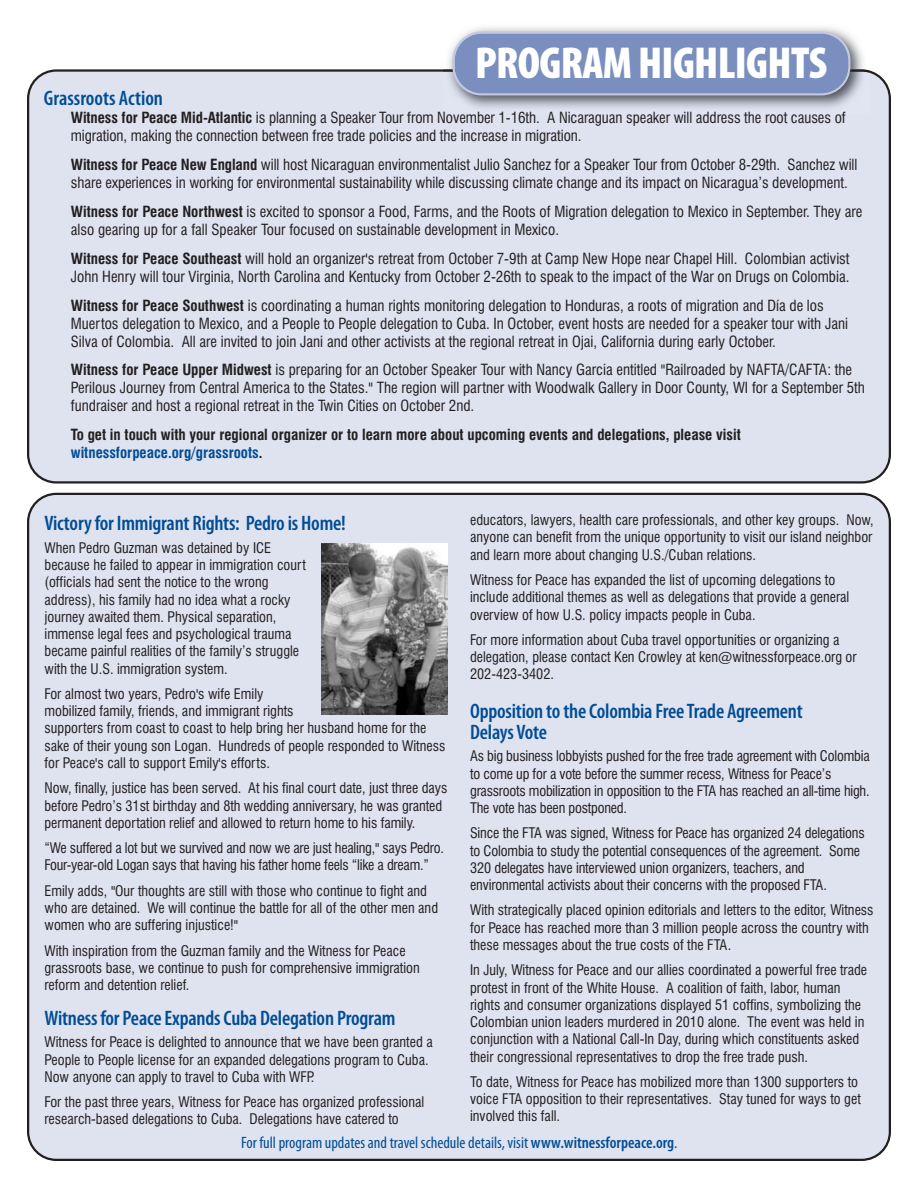
<style>
.page{position:relative;width:918px;height:1188px;background:#fff}
.page>*{position:absolute;margin:0;border:0;box-sizing:border-box;transform-origin:0 0}
.t1{font:900 condensed 45px "Myriad Pro";letter-spacing:-.015em;color:#fff}
.t2{font:600 condensed 21px/21px "Myriad Pro";letter-spacing:-.01em;color:#014d95}
.t3{font:condensed 16.5px "Myriad Pro";color:#014d95}
.t4{font:condensed 15px/18px "Swiss 721 BT";color:#231f20}
.t5{font:700 condensed 15px/18px "Swiss 721 BT";color:#231f20}
.t6{font:condensed 14.25px/17.2px "Swiss 721 BT";color:#231f20}
.s1{font-weight:700}
.s2{color:#014d95}
.s3{font-weight:600}
</style>
<div class="page">
<div style="left:27px;top:69px;width:864px;height:415px;background:#dfe3f0"></div>
<div style="left:27px;top:493px;width:864px;height:668px;background:#dfe3f0"></div>
<img style="left:448px;top:27px;width:415px;height:42px">
<img style="left:443px;top:69px;width:426px;height:45px">
<svg style="left:452px;top:31px;width:398px;height:64px;background:#8294c2"></svg>
<img style="left:321px;top:544px;width:126px;height:171px">
<h1 class="t1" style="left:475px;top:34px;width:354px">PROGRAMHIGHLIGHTS</h1>
<h2 class="t2" style="left:44px;top:88px;width:121px">Grassroots Action</h2>
<p class="t4" style="left:71px;top:109px;width:776px"><span class="s1">Witness for Peace Mid-Atlantic</span> is planning a Speaker Tour from November 1-16th. A Nicaraguan speaker will address the root causes of migration, making the connection between free trade policies and the increase in migration.</p>
<p class="t4" style="left:71px;top:156px;width:788px"><span class="s1">Witness for Peace New England</span> will host Nicaraguan environmentalist Julio Sanchez for a Speaker Tour from October 8-29th. Sanchez will share experiences in working for environmental sustainability while discussing climate change and its impact on Nicaragua’s development.</p>
<p class="t4" style="left:71px;top:203px;width:793px"><span class="s1">Witness for Peace Northwest</span> is excited to sponsor a Food, Farms, and the Roots of Migration delegation to Mexico in September. They are also gearing up for a fall Speaker Tour focused on sustainable development in Mexico.</p>
<p class="t4" style="left:71px;top:249px;width:780px"><span class="s1">Witness for Peace Southeast</span> will hold an organizer's retreat from October 7-9th at Camp New Hope near Chapel Hill. Colombian activist<br>John Henry will tour Virginia, North Carolina and Kentucky from October 2-26th to speak to the impact of the War on Drugs on Colombia.</p>
<p class="t4" style="left:71px;top:296px;width:779px"><span class="s1">Witness for Peace Southwest</span> is coordinating a human rights monitoring delegation to Honduras, a roots of migration and Día de los<br>Muertos delegation to Mexico, and a People to People delegation to Cuba. In October, event hosts are needed for a speaker tour with Jani<br>Silva of Colombia. All are invited to join Jani and other activists at the regional retreat in Ojai, California during early October.</p>
<p class="t4" style="left:71px;top:361px;width:796px"><span class="s1">Witness for Peace Upper Midwest</span> is preparing for an October Speaker Tour with Nancy Garcia entitled "Railroaded by NAFTA/CAFTA: the<br>Perilous Journey from Central America to the States." The region will partner with Woodwalk Gallery in Door County, WI for a September 5th fundraiser and host a regional retreat in the Twin Cities on October 2nd.</p>
<p class="t5" style="left:71px;top:426px;width:671px">To get in touch with your regional organizer or to learn more about upcoming events and delegations, please visit <span class="s2">witnessforpeace.org/grassroots</span>.</p>
<h2 class="t2" style="left:45px;top:512px;width:303px">Victoryfor Immigrant Rights: Pedro is Home!</h2>
<p class="t6" style="left:45px;top:539px;width:263px">When Pedro Guzman was detained by ICE because he failed to appear in immigration court (officials had sent the notice to the wrong address), his family had no idea what a rocky journey awaited them. Physical separation, immense legal fees and psychological trauma became painful realities of the family’s struggle with the U.S. immigration system.</p>
<p class="t6" style="left:45px;top:685px;width:402px">For almost two years, Pedro's wife Emily<br>mobilized family, friends, and immigrant rights<br>supporters from coast to coast to help bring her husband home for the sake of their young son Logan. Hundreds of people responded to Witness for Peace's call to support Emily's efforts.</p>
<p class="t6" style="left:45px;top:780px;width:404px">Now, finally, justice has been served. At his final court date, just three days before Pedro’s 31st birthday and 8th wedding anniversary, he was granted permanent deportation relief and allowed to return home to his family.</p>
<p class="t6" style="left:45px;top:839px;width:401px">“We suffered a lot but we survived and now we are just healing," says Pedro.<br>Four-year-old Logan says that having his father home feels “like a dream.”</p>
<p class="t6" style="left:45px;top:882px;width:395px">Emily adds, "Our thoughts are still with those who continue to fight and who are detained. We will continue the battle for all of the other men and women who are suffering injustice!"</p>
<p class="t6" style="left:45px;top:942px;width:377px">With inspiration from the Guzman family and the Witness for Peace grassroots base, we continue to push for comprehensive immigration reform and detention relief.</p>
<h2 class="t2" style="left:45px;top:1007px;width:352px">Witnessfor PeaceExpandsCuba Delegation Program</h2>
<p class="t6" style="left:45px;top:1033px;width:390px">Witness for Peace is delighted to announce that we have been granted a<br>People to People license for an expanded delegations program to Cuba.<br>Now anyone can apply to travel to Cuba with WFP.</p>
<p class="t6" style="left:45px;top:1093px;width:381px">For the past three years, Witness for Peace has organized professional research-based delegations to Cuba. Delegations have catered to</p>
<p class="t6" style="left:470px;top:511px;width:405px;text-align:justify">educators, lawyers, health care professionals, and other key groups. Now, anyone can benefit from the unique opportunity to visit our island neighbor and learn more about changing U.S./Cuban relations.</p>
<p class="t6" style="left:470px;top:571px;width:381px">Witness for Peace has expanded the list of upcoming delegations to include additional themes as well as delegations that provide a general overview of how U.S. policy impacts people in Cuba.</p>
<p class="t6" style="left:470px;top:631px;width:388px">For more information about Cuba travel opportunities or organizing a delegation, please contact Ken Crowley at ken@witnessforpeace.org or<br>202-423-3402.</p>
<h2 class="t2" style="left:470px;top:700px;width:334px">Opposition to theColombiaFreeTrade Agreement<br>Delays Vote</h2>
<p class="t6" style="left:470px;top:747px;width:401px">As big business lobbyists pushed for the free trade agreement with Colombia to come up for a vote before the summer recess, Witness for Peace’s grassroots mobilization in opposition to the FTA has reached an all-time high.<br>The vote has been postponed.</p>
<p class="t6" style="left:470px;top:825px;width:396px">Since the FTA was signed, Witness for Peace has organized 24 delegations to Colombia to study the potential consequences of the agreement. Some 320 delegates have interviewed union organizers, teachers, and environmental activists about their concerns with the proposed FTA.</p>
<p class="t6" style="left:470px;top:902px;width:405px">With strategically placed opinion editorials and letters to the editor, Witness for Peace has reached more than 3 million people across the country with these messages about the true costs of the FTA.</p>
<p class="t6" style="left:470px;top:962px;width:399px">In July, Witness for Peace and our allies coordinated a powerful free trade protest in front of the White House. A coalition of faith, labor, human rights and consumer organizations displayed 51 coffins, symbolizing the Colombian union leaders murdered in 2010 alone. The event was held in conjunction with a National Call-In Day, during which constituents asked their congressional representatives to drop the free trade push.</p>
<p class="t6" style="left:470px;top:1073px;width:392px">To date, Witness for Peace has mobilized more than 1300 supporters to voice FTA opposition to their representatives. Stay tuned for ways to get involved this fall.</p>
<p class="t3" style="left:241px;top:1133px;width:438px">For full program updates and travel schedule details, visit <span class="s3">www.witnessforpeace.org</span>.</p>
</div>
